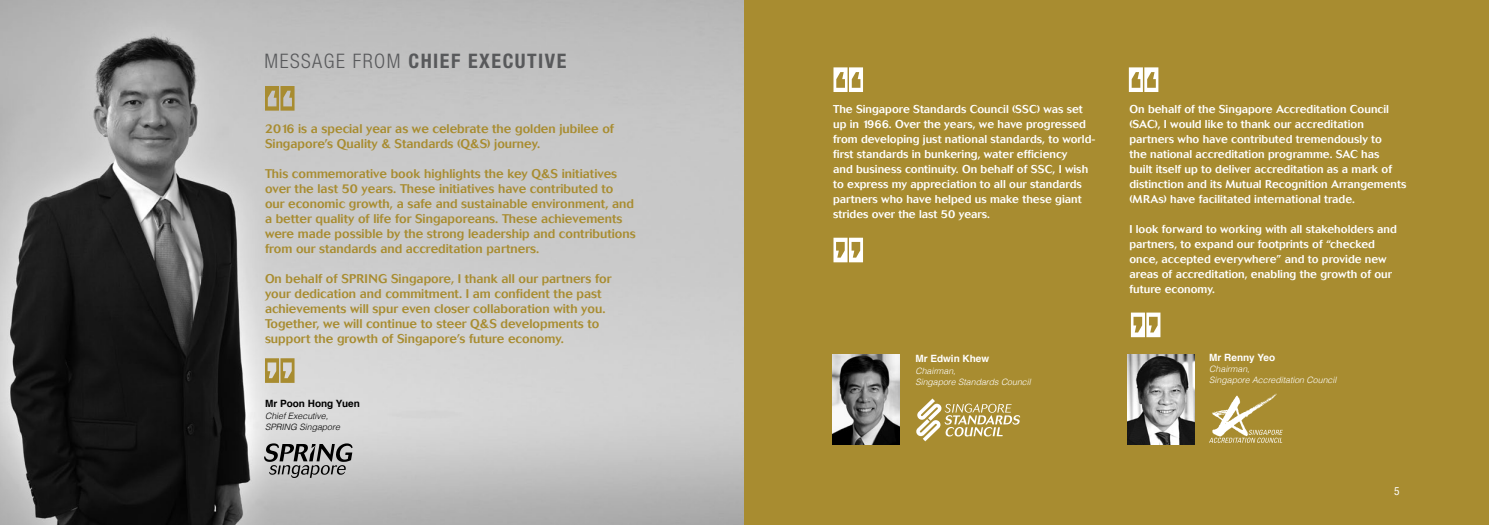
<style>
.page{position:relative;width:1489px;height:525px;background:#fff}
.page>*{position:absolute;margin:0;border:0;box-sizing:border-box;transform-origin:0 0}
.t1{font:700 condensed 20px "Helvetica Neue";letter-spacing:.075em;color:#58595b}
.t2{font:500 12.5px/15px "Cosmos";color:#a88c30}
.t3{font:500 11.25px/15px "Cosmos";color:#fff}
.t4{font:condensed 11.25px "Helvetica Neue";color:#fff}
.t5{font:700 10px "Helvetica";color:#fff}
.t6{font:700 10px "Helvetica";color:#000}
.t7{font:italic 300 8.75px/11.2px "Helvetica";color:#fff}
.t8{font:italic 300 8.75px/11.2px "Helvetica";color:#000}
.s1{font-weight:300}
</style>
<div class="page">
<img style="left:0;top:0;width:744px;height:524px">
<div style="left:744px;top:0;width:744px;height:524px;background:#a88c30"></div>
<img style="left:1127px;top:354px;width:67px;height:90px">
<svg style="left:265px;top:86px;width:29px;height:25px"></svg>
<img style="left:832px;top:354px;width:67px;height:90px">
<svg style="left:833px;top:67px;width:30px;height:25px"></svg>
<svg style="left:1128px;top:67px;width:30px;height:25px"></svg>
<img style="left:1212px;top:393px;width:65px;height:36px">
<svg style="left:1209px;top:429px;width:73px;height:13px"></svg>
<svg style="left:916px;top:398px;width:104px;height:43px"></svg>
<svg style="left:265px;top:358px;width:29px;height:24px"></svg>
<svg style="left:833px;top:237px;width:30px;height:25px"></svg>
<svg style="left:1130px;top:312px;width:30px;height:25px"></svg>
<svg style="left:264px;top:443px;width:88px;height:34px;background:#8b8b8b"></svg>
<h1 class="t1" style="left:264px;top:49px;width:303px"><span class="s1">MESSAGE FROM</span> CHIEF EXECUTIVE</h1>
<p class="t2" style="left:265px;top:121px;width:350px">2016 is a special year as we celebrate the golden jubilee of<br>Singapore’s Quality &amp; Standards (Q&amp;S) journey.</p>
<p class="t2" style="left:265px;top:166px;width:372px">This commemorative book highlights the key Q&amp;S initiatives over the last 50 years. These initiatives have contributed to our economic growth, a safe and sustainable environment, and a better quality of life for Singaporeans. These achievements were made possible by the strong leadership and contributions from our standards and accreditation partners.</p>
<p class="t2" style="left:265px;top:271px;width:348px">On behalf of SPRING Singapore, I thank all our partners for your dedication and commitment. I am confident the past achievements will spur even closer collaboration with you.<br>Together, we will continue to steer Q&amp;S developments to support the growth of Singapore’s future economy.</p>
<p class="t6" style="left:265px;top:395px;width:96px">Mr Poon Hong Yuen</p>
<p class="t8" style="left:265px;top:409px;width:76px">Chief Executive,<br>SPRING Singapore</p>
<p class="t3" style="left:833px;top:101px;width:264px">The Singapore Standards Council (SSC) was set up in 1966. Over the years, we have progressed from developing just national standards, to world&shy;first standards in bunkering, water efficiency<br>and business continuity. On behalf of SSC, I wish to express my appreciation to all our standards partners who have helped us make these giant strides over the last 50 years.</p>
<p class="t5" style="left:915px;top:350px;width:75px">Mr Edwin Khew</p>
<p class="t7" style="left:915px;top:364px;width:117px">Chairman,<br>Singapore Standards Council</p>
<p class="t3" style="left:1129px;top:101px;width:278px">On behalf of the Singapore Accreditation Council (SAC), I would like to thank our accreditation partners who have contributed tremendously to<br>the national accreditation programme. SAC has<br>built itself up to deliver accreditation as a mark of distinction and its Mutual Recognition Arrangements (MRAs) have facilitated international trade.</p>
<p class="t3" style="left:1129px;top:221px;width:269px">I look forward to working with all stakeholders and partners, to expand our footprints of “checked once, accepted everywhere” and to provide new areas of accreditation, enabling the growth of our future economy.</p>
<p class="t5" style="left:1209px;top:349px;width:67px">Mr Renny Yeo</p>
<p class="t7" style="left:1209px;top:362px;width:128px">Chairman,<br>Singapore Accreditation Council</p>
<p class="t4" style="left:1393px;top:484px;width:7px">5</p>
</div>
